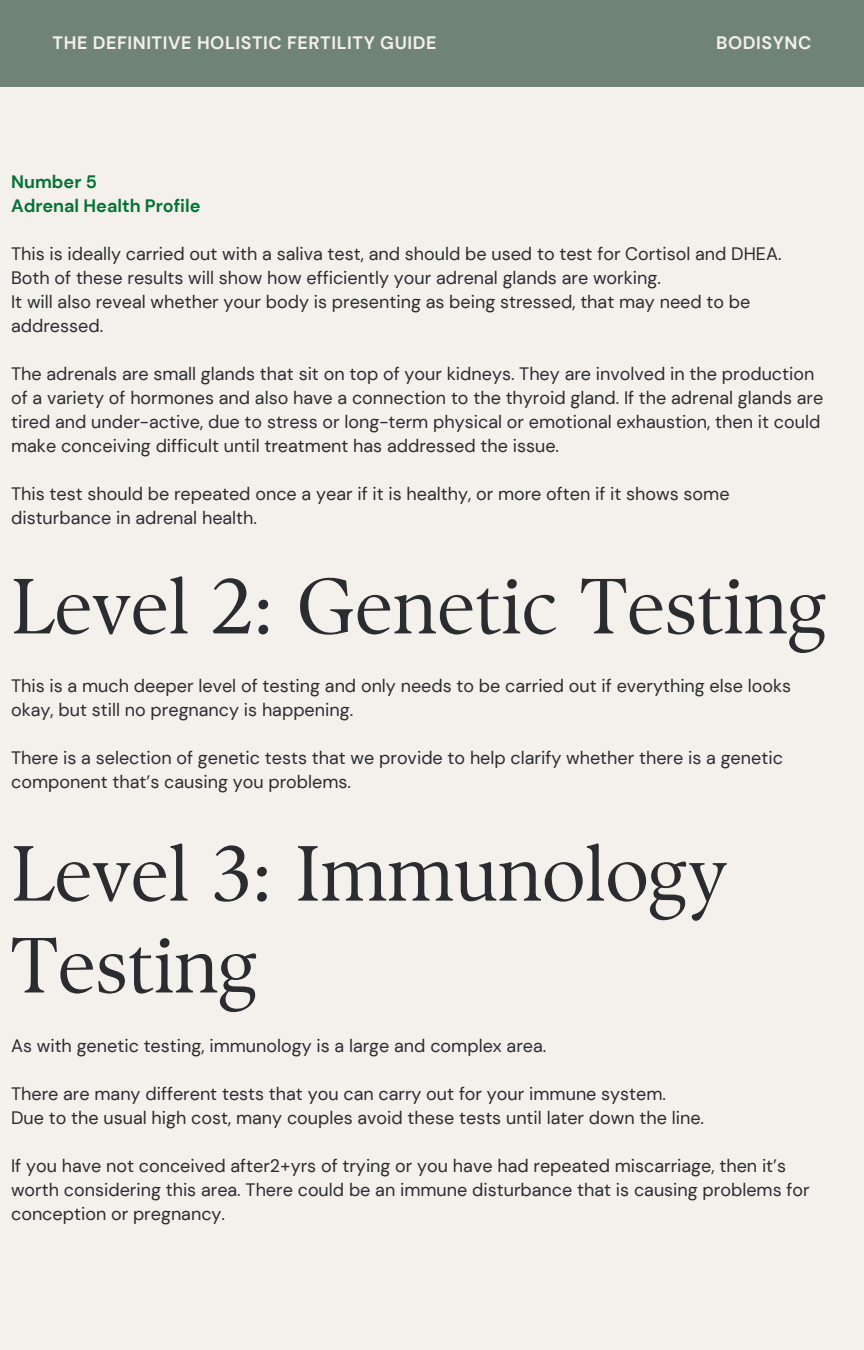
<style>
.page{position:relative;width:864px;height:1350px;background:#f4f0eb}
.page>*{position:absolute;margin:0;border:0;box-sizing:border-box;transform-origin:0 0}
.t1{font:78.08px/91.8px "TY Serif D";color:#2b2c30}
.t2{font:18px/24.1px "DM Sans";color:#2b2c30}
.t3{font:700 18px "DM Sans";letter-spacing:.03em;color:#f4f0eb}
.t4{font:700 18px/24.1px "DM Sans";color:#027236}
</style>
<div class="page">
<div style="left:0;top:0;width:864px;height:86px;background:#6f8377"></div>
<p class="t3" style="left:53px;top:31px;width:385px">THE DEFINITIVE HOLISTIC FERTILITY GUIDE</p>
<p class="t3" style="left:716px;top:31px;width:97px">BODISYNC</p>
<p class="t4" style="left:11px;top:170px;width:191px">Number 5<br>Adrenal Health Profile</p>
<p class="t2" style="left:11px;top:242px;width:772px">This is ideally carried out with a saliva test, and should be used to test for Cortisol and DHEA.<br>Both of these results will show how efficiently your adrenal glands are working.<br>It will also reveal whether your body is presenting as being stressed, that may need to be addressed.</p>
<p class="t2" style="left:11px;top:362px;width:814px">The adrenals are small glands that sit on top of your kidneys. They are involved in the production of a variety of hormones and also have a connection to the thyroid gland. If the adrenal glands are tired and under-active, due to stress or long-term physical or emotional exhaustion, then it could make conceiving difficult until treatment has addressed the issue.</p>
<p class="t2" style="left:11px;top:482px;width:720px">This test should be repeated once a year if it is healthy, or more often if it shows some disturbance in adrenal health.</p>
<h1 class="t1" style="left:11px;top:560px;width:819px">Level 2: Genetic Testing</h1>
<p class="t2" style="left:11px;top:674px;width:782px">This is a much deeper level of testing and only needs to be carried out if everything else looks okay, but still no pregnancy is happening.</p>
<p class="t2" style="left:11px;top:746px;width:773px">There is a selection of genetic tests that we provide to help clarify whether there is a genetic component that’s causing you problems.</p>
<h1 class="t1" style="left:11px;top:828px;width:717px">Level 3: Immunology<br>Testing</h1>
<p class="t2" style="left:11px;top:1034px;width:537px">As with genetic testing, immunology is a large and complex area.</p>
<p class="t2" style="left:11px;top:1082px;width:695px">There are many different tests that you can carry out for your immune system.<br>Due to the usual high cost, many couples avoid these tests until later down the line.</p>
<p class="t2" style="left:11px;top:1154px;width:800px">If you have not conceived after2+yrs of trying or you have had repeated miscarriage, then it’s worth considering this area. There could be an immune disturbance that is causing problems for conception or pregnancy.</p>
</div>
